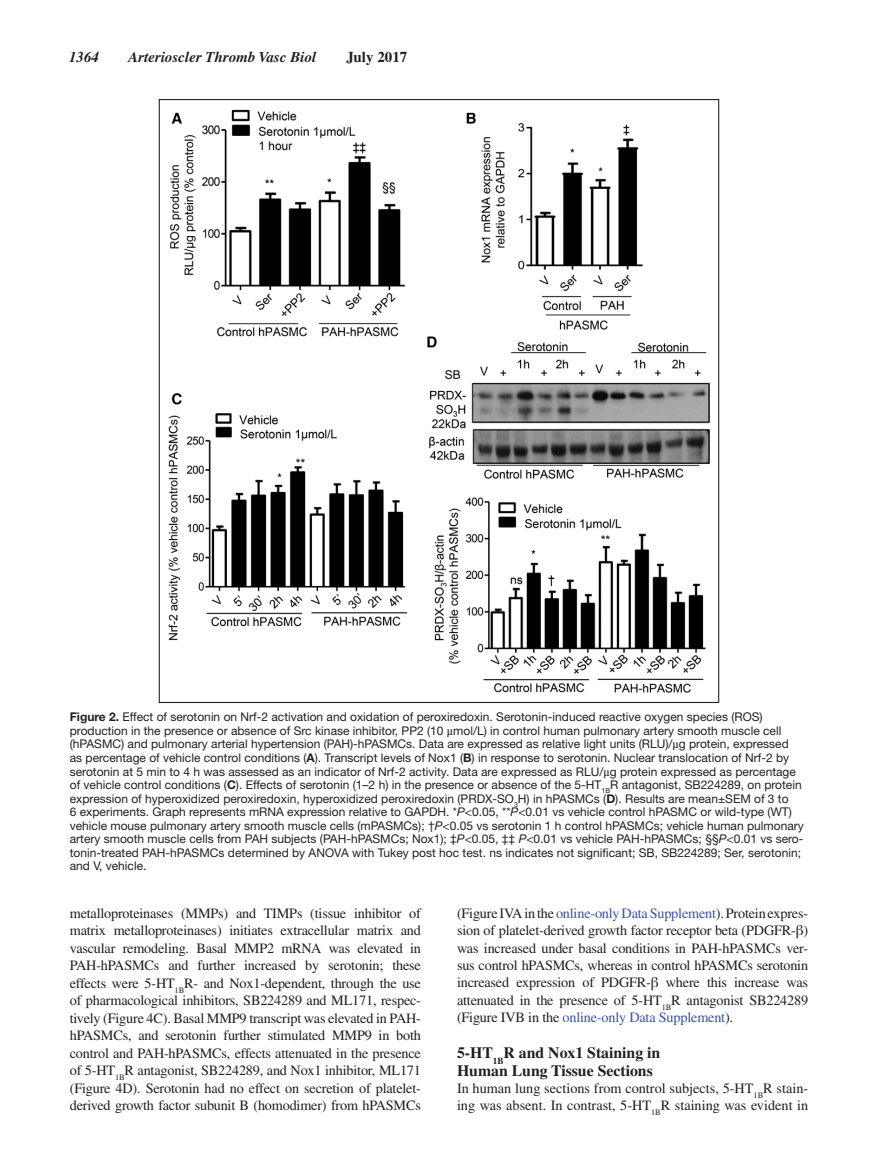
<style>
.page{position:relative;width:878px;height:1175px;background:#fff}
.page>*{position:absolute;margin:0;border:0;box-sizing:border-box;transform-origin:0 0}
.t1{font:700 15.75px/17.4px "Times";color:#231f20}
.t2{font:italic 700 15px "Times";color:#231f20}
.t3{font:700 15px "Times";color:#231f20}
.t4{font:14.25px/17.5px "Times";letter-spacing:-.015em;color:#231f20;text-align:justify}
.t5{font:12px/13.5px "Helvetica Neue";color:#231f20}
.s1{font-weight:700}
.s2{font-family:"Gandhari Unicode"}
.s3{font-style:italic}
.s4{color:#3a53a3}
</style>
<div class="page">
<svg style="left:158px;top:99px;width:561px;height:604px"></svg>
<p class="t2" style="left:69px;top:48px;width:31px">1364</p>
<p class="t2" style="left:128px;top:48px;width:189px">Arterioscler Thromb Vasc Biol</p>
<p class="t3" style="left:346px;top:48px;width:63px">July 2017</p>
<p class="t5" style="left:70px;top:710px;width:735px"><span class="s1">Figure 2.</span> Effect of serotonin on Nrf-2 activation and oxidation of peroxiredoxin. Serotonin-induced reactive oxygen species (ROS) production in the presence or absence of Src kinase inhibitor, PP2 (10 <span class="s2">µ</span>mol/L) in control human pulmonary artery smooth muscle cell (hPASMC) and pulmonary arterial hypertension (PAH)-hPASMCs. Data are expressed as relative light units (RLU)/<span class="s2">µ</span>g protein, expressed as percentage of vehicle control conditions (<span class="s1">A</span>). Transcript levels of Nox1 (<span class="s1">B</span>) in response to serotonin. Nuclear translocation of Nrf-2 by serotonin at 5 min to 4 h was assessed as an indicator of Nrf-2 activity. Data are expressed as RLU/<span class="s2">µ</span>g protein expressed as percentage of vehicle control conditions (<span class="s1">C</span>). Effects of serotonin (1–2 h) in the presence or absence of the 5-HT<sub>1B</sub>R antagonist, SB224289, on protein expression of hyperoxidized peroxiredoxin, hyperoxidized peroxiredoxin (PRDX-SO<sub>3</sub>H) in hPASMCs (<span class="s1">D</span>). Results are mean±SEM of 3 to<br>6 experiments. Graph represents mRNA expression relative to GAPDH. *<span class="s3">P</span>&lt;0.05, **<span class="s3">P</span>&lt;0.01 vs vehicle control hPASMC or wild-type (WT) vehicle mouse pulmonary artery smooth muscle cells (mPASMCs); †<span class="s3">P</span>&lt;0.05 vs serotonin 1 h control hPASMCs; vehicle human pulmonary artery smooth muscle cells from PAH subjects (PAH-hPASMCs; Nox1); ‡<span class="s3">P</span>&lt;0.05, ‡‡ <span class="s3">P</span>&lt;0.01 vs vehicle PAH-hPASMCs; §§<span class="s3">P</span>&lt;0.01 vs sero&shy;tonin-treated PAH-hPASMCs determined by ANOVA with Tukey post hoc test. ns indicates not significant; SB, SB224289; Ser, serotonin; and V, vehicle.</p>
<p class="t4" style="left:70px;top:904px;width:353px">metalloproteinases (MMPs) and TIMPs (tissue inhibitor of matrix metalloproteinases) initiates extracellular matrix and vascular remodeling. Basal MMP2 mRNA was elevated in PAH-hPASMCs and further increased by serotonin; these effects were 5-HT<sub>1B</sub>R- and Nox1-dependent, through the use of pharmacological inhibitors, SB224289 and ML171, respec&shy;tively (Figure 4C). Basal MMP9 transcript was elevated in PAH&shy;hPASMCs, and serotonin further stimulated MMP9 in both control and PAH-hPASMCs, effects attenuated in the presence of 5-HT<sub>1B</sub>R antagonist, SB224289, and Nox1 inhibitor, ML171 (Figure 4D). Serotonin had no effect on secretion of platelet&shy;derived growth factor subunit B (homodimer) from hPASMCs</p>
<p class="t4" style="left:457px;top:904px;width:353px">(Figure IVA in the <span class="s4">online-only Data Supplement</span>). Protein expres&shy;sion of platelet-derived growth factor receptor beta (PDGFR-<span class="s2">β</span>) was increased under basal conditions in PAH-hPASMCs ver&shy;sus control hPASMCs, whereas in control hPASMCs serotonin increased expression of PDGFR-<span class="s2">β</span> where this increase was attenuated in the presence of 5-HT<sub>1B</sub>R antagonist SB224289 (Figure IVB in the <span class="s4">online-only Data Supplement</span>).</p>
<h1 class="t1" style="left:457px;top:1044px;width:205px">5-HT<sub>1B</sub>R and Nox1 Staining in<br>Human Lung Tissue Sections</h1>
<p class="t4" style="left:457px;top:1079px;width:353px">In human lung sections from control subjects, 5-HT<sub>1B</sub>R stain&shy;ing was absent. In contrast, 5-HT<sub>1B</sub>R staining was evident in</p>
</div>
